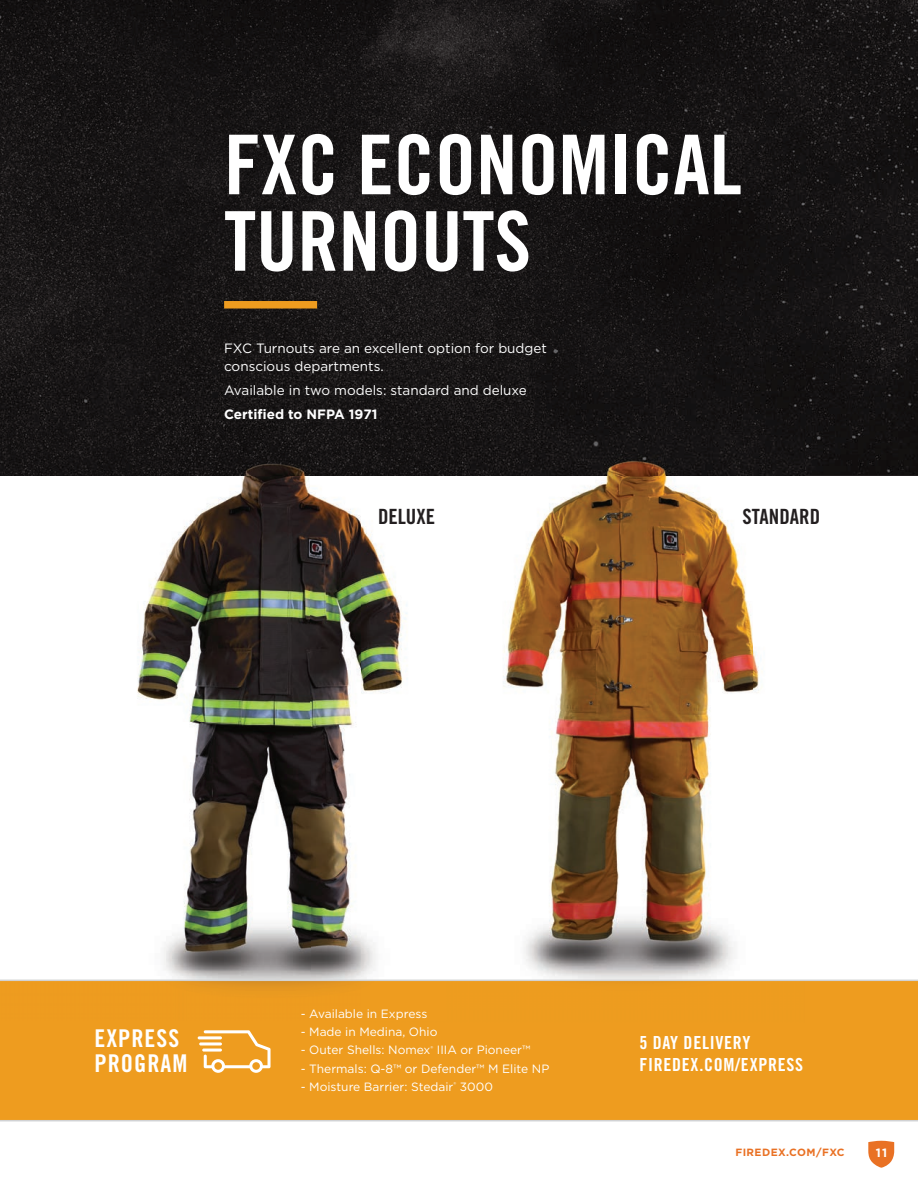
<style>
.page{position:relative;width:918px;height:1188px;background:#fff}
.page>*{position:absolute;margin:0;border:0;box-sizing:border-box;transform-origin:0 0}
.t1{font:82.5px/76.5px "Trade Gothic LT Bold Cond Twenty";color:#fff}
.t2{font:24.45px/24.9px "Trade Gothic LT Bold Cond Twenty";letter-spacing:.04em;color:#fff}
.t3{font:21px "Trade Gothic LT Bold Cond Twenty";color:#231f20}
.t4{font:18px/21.5px "Trade Gothic LT Bold Cond Twenty";letter-spacing:.04em;color:#fff}
.t5{font:13.5px/18px "Gotham";color:#fff}
.t6{font:700 13.5px "Gotham";color:#fff}
.t7{font:12px "Gotham";color:#fff}
.t8{font:700 12px "Gotham";color:#fff}
.t9{font:700 10.5px "Gotham";letter-spacing:.04em;color:#e97124}
</style>
<div class="page">
<svg style="left:868px;top:1141px;width:26px;height:27px"></svg>
<img style="left:0;top:0;width:714px;height:430px">
<img style="left:714px;top:0;width:204px;height:475px">
<div style="left:0;top:981px;width:918px;height:140px;background:#ee9c1f"></div>
<img style="left:0;top:475px;width:310px;height:505px">
<img style="left:310px;top:475px;width:495px;height:505px">
<img style="left:0;top:430px;width:805px;height:45px">
<img style="left:166px;top:981px;width:196px;height:7px">
<img style="left:362px;top:981px;width:354px;height:1px">
<svg style="left:198px;top:1030px;width:73px;height:43px"></svg>
<hr style="left:0;top:1120px;width:918px;height:1px;background:#d1d2d4">
<hr style="left:0;top:980px;width:918px;height:1px;background:#d1d2d4">
<div style="left:224px;top:301px;width:93px;height:8px;background:#ee9c1f"></div>
<h1 class="t1" style="left:224px;top:126px;width:519px">FXC ECONOMICAL<br>TURNOUTS</h1>
<p class="t5" style="left:224px;top:338px;width:324px">FXC Turnouts are an excellent option for budget conscious departments.</p>
<p class="t5" style="left:224px;top:381px;width:304px">Available in two models: standard and deluxe</p>
<p class="t6" style="left:224px;top:406px;width:155px">Certified to NFPA 1971</p>
<h3 class="t3" style="left:378px;top:504px;width:59px">DELUXE</h3>
<h3 class="t3" style="left:742px;top:504px;width:79px">STANDARD</h3>
<p class="t7" style="left:301px;top:1006px;width:128px">- Available in Express</p>
<p class="t7" style="left:301px;top:1024px;width:138px">- Made in Medina, Ohio</p>
<p class="t7" style="left:301px;top:1043px;width:231px">- Outer Shells: Nomex<sup>®</sup> IIIA or Pioneer™</p>
<p class="t7" style="left:301px;top:1061px;width:250px">- Thermals: Q-8™ or Defender™ M Elite NP</p>
<p class="t7" style="left:301px;top:1080px;width:194px">- Moisture Barrier: Stedair<sup>®</sup> 3000</p>
<h2 class="t2" style="left:94px;top:1025px;width:94px">EXPRESS<br>PROGRAM</h2>
<h3 class="t4" style="left:639px;top:1032px;width:165px">5 DAY DELIVERY<br>FIREDEX.COM/EXPRESS</h3>
<p class="t9" style="left:735px;top:1146px;width:111px">FIREDEX.COM/FXC</p>
<p class="t8" style="left:876px;top:1144px;width:13px">11</p>
</div>
